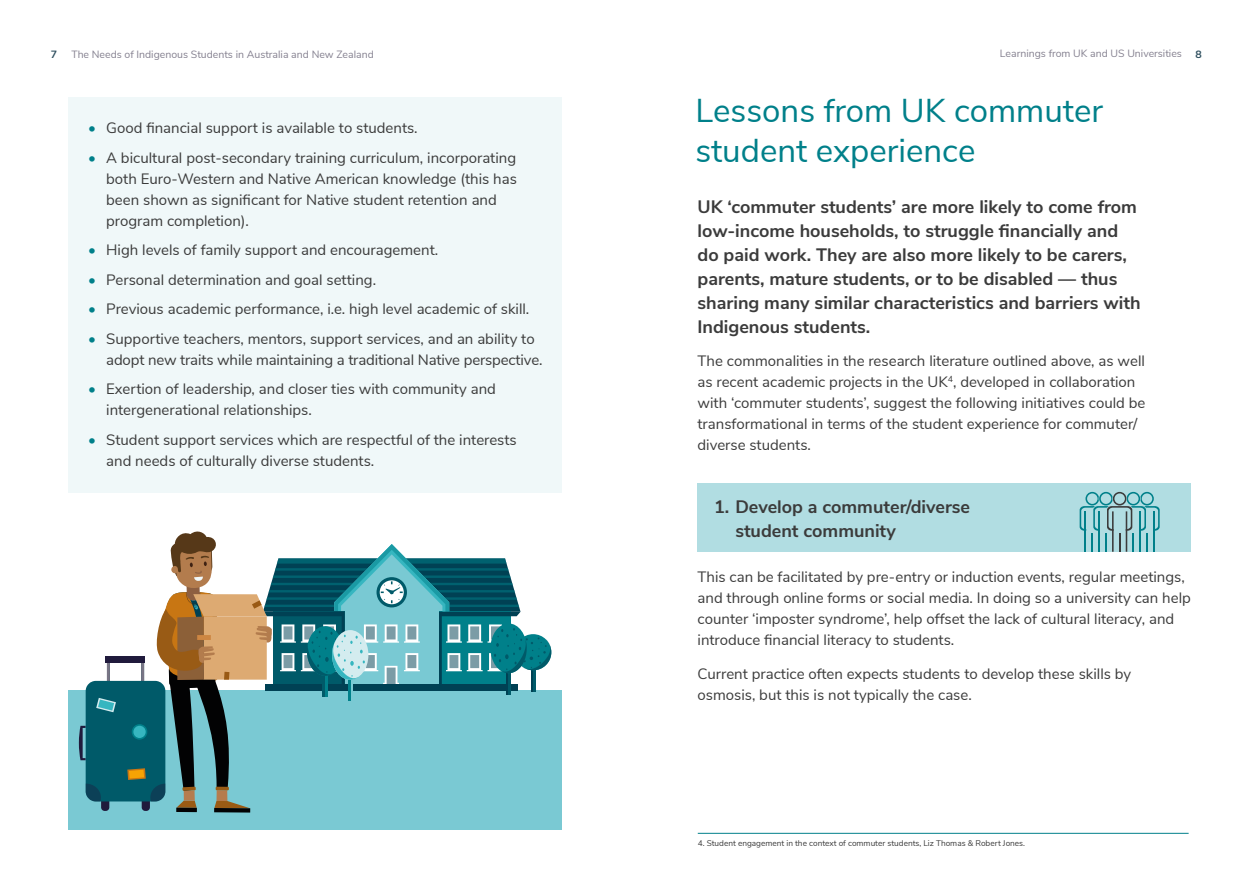
<style>
.page{position:relative;width:1259px;height:893px;background:#fff}
.page>*{position:absolute;margin:0;border:0;box-sizing:border-box;transform-origin:0 0}
.t1{font:33px/39.6px "Nunito Sans";color:#00808a}
.t2{font:700 18px/24px "Nunito Sans";color:#3b3b3b}
.t3{font:15px/21px "Nunito Sans";color:#3b3b3b}
.t4{font:10.5px "Nunito Sans";color:#858190}
.t5{font:700 10.5px "Nunito Sans";color:#2d4e5e}
.t6{font:8.25px "Nunito Sans";color:#3b3b3b}
.s1{color:#00808a}
</style>
<div class="page">
<hr style="left:698px;top:833px;width:490px;height:1px;background:#00808a">
<div style="left:697px;top:484px;width:494px;height:68px;background:#b1dde2"></div>
<svg style="left:1079px;top:492px;width:80px;height:60px"></svg>
<div style="left:68px;top:98px;width:493px;height:395px;background:#f0f8f9"></div>
<div style="left:68px;top:690px;width:493px;height:139px;background:#7ac9d3"></div>
<svg style="left:214px;top:808px;width:36px;height:4px"></svg>
<hr style="left:176px;top:808px;width:21px;height:4px;background:#020203">
<div style="left:101px;top:791px;width:8px;height:20px;background:#201a3c;border-radius:4px"></div>
<div style="left:142px;top:791px;width:8px;height:20px;background:#201a3c;border-radius:4px"></div>
<div style="left:107px;top:658px;width:37px;height:66px;border:3px solid #797585"></div>
<div style="left:106px;top:657px;width:39px;height:6px;background:#201a3c"></div>
<svg style="left:79px;top:726px;width:7px;height:34px"></svg>
<div style="left:86px;top:681px;width:79px;height:120px;background:#005a69;border-radius:10px"></div>
<svg style="left:96px;top:698px;width:20px;height:14px"></svg>
<svg style="left:86px;top:784px;width:15px;height:17px"></svg>
<svg style="left:127px;top:531px;width:424px;height:277px"></svg>
<p class="t5" style="left:51px;top:46px;width:8px">7</p>
<p class="t4" style="left:71px;top:46px;width:304px">The Needs of Indigenous Students in Australia and New Zealand</p>
<p class="t4" style="left:1000px;top:46px;width:183px">Learnings from UK and US Universities</p>
<p class="t5" style="left:1195px;top:46px;width:8px">8</p>
<p class="t3" style="left:88px;top:117px;width:331px"><span class="s1">•</span> Good financial support is available to students.</p>
<p class="t3" style="left:106px;top:146px;width:412px;text-indent:-18px"><span class="s1">•</span> A bicultural post-secondary training curriculum, incorporating both Euro-Western and Native American knowledge (this has been shown as significant for Native student retention and program completion).</p>
<p class="t3" style="left:88px;top:239px;width:352px"><span class="s1">•</span> High levels of family support and encouragement.</p>
<p class="t3" style="left:88px;top:268px;width:289px"><span class="s1">•</span> Personal determination and goal setting.</p>
<p class="t3" style="left:88px;top:298px;width:443px"><span class="s1">•</span> Previous academic performance, i.e. high level academic of skill.</p>
<p class="t3" style="left:106px;top:327px;width:438px;text-indent:-18px"><span class="s1">•</span> Supportive teachers, mentors, support services, and an ability to adopt new traits while maintaining a traditional Native perspective.</p>
<p class="t3" style="left:106px;top:378px;width:391px;text-indent:-18px"><span class="s1">•</span> Exertion of leadership, and closer ties with community and intergenerational relationships.</p>
<p class="t3" style="left:106px;top:428px;width:412px;text-indent:-18px"><span class="s1">•</span> Student support services which are respectful of the interests and needs of culturally diverse students.</p>
<h1 class="t1" style="left:695px;top:89px;width:409px">Lessons from UK commuter student experience</h1>
<p class="t2" style="left:697px;top:193px;width:445px">UK ‘commuter students’ are more likely to come from low-income households, to struggle financially and do paid work. They are also more likely to be carers, parents, mature students, or to be disabled — thus sharing many similar characteristics and barriers with Indigenous students.</p>
<p class="t3" style="left:697px;top:350px;width:449px">The commonalities in the research literature outlined above, as well as recent academic projects in the UK<sup>4</sup>, developed in collaboration with ‘commuter students’, suggest the following initiatives could be transformational in terms of the student experience for commuter/ diverse students.</p>
<p class="t2" style="left:735px;top:494px;width:236px;text-indent:-21px">1. Develop a commuter/diverse student community</p>
<p class="t3" style="left:697px;top:565px;width:495px">This can be facilitated by pre-entry or induction events, regular meetings, and through online forms or social media. In doing so a university can help counter ‘imposter syndrome’, help offset the lack of cultural literacy, and introduce financial literacy to students.</p>
<p class="t3" style="left:697px;top:662px;width:435px">Current practice often expects students to develop these skills by osmosis, but this is not typically the case.</p>
<p class="t6" style="left:698px;top:837px;width:329px">4. Student engagement in the context of commuter students, Liz Thomas &amp; Robert Jones.</p>
</div>
